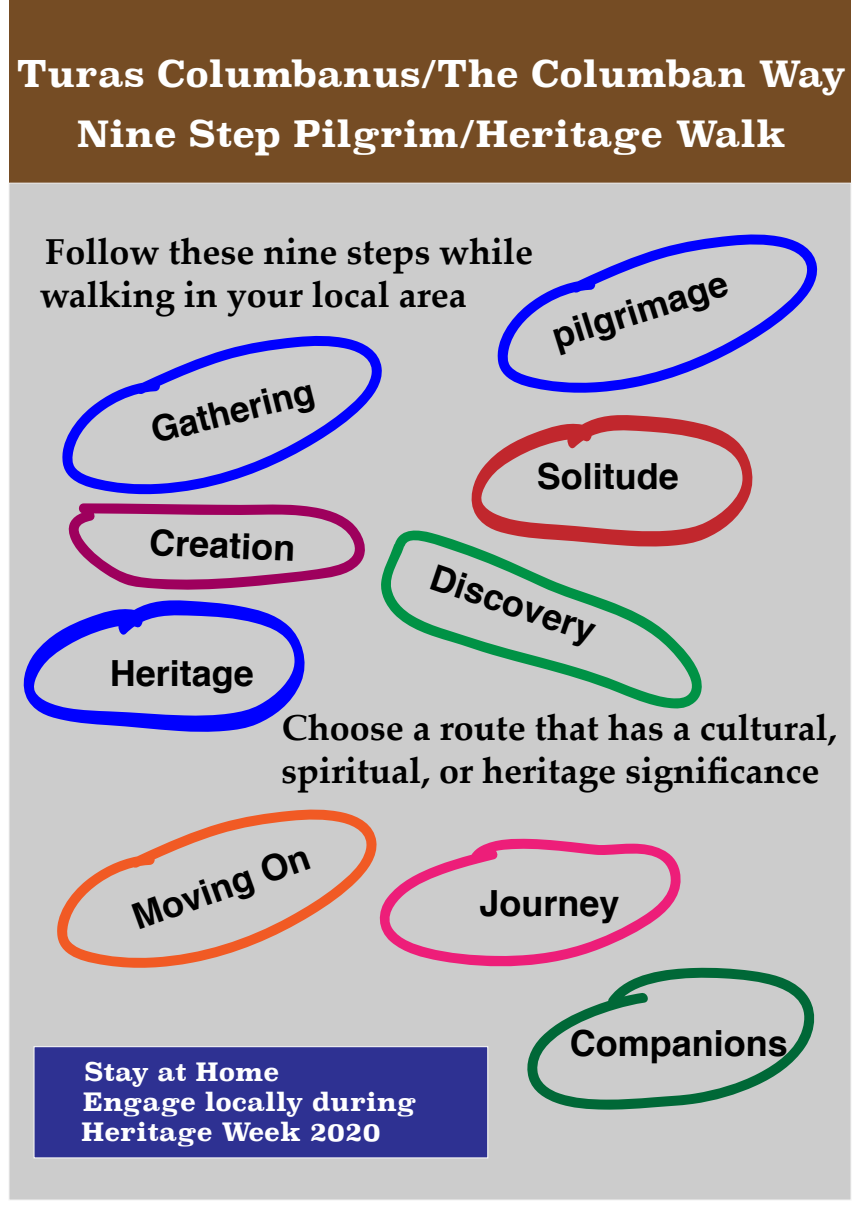
<style>
.page{position:relative;width:860px;height:1209px;background:#fff}
.page>*{position:absolute;margin:0;border:0;box-sizing:border-box;transform-origin:0 0}
.t1{font:700 36px/43.2px "Palatino Linotype";color:#000}
.t2{font:700 36px "Helvetica";color:#000}
.t3{font:700 36px/60.5px "Superclarendon";color:#fff;text-align:center}
.t4{font:700 25.2px/30.2px "Superclarendon";color:#fff}
</style>
<div class="page">
<div style="left:9px;top:0;width:842px;height:183px;background:#754c24"></div>
<div style="left:8px;top:183px;width:843px;height:1017px;background:#ccc;border:1px solid #f2f2f2"></div>
<svg style="left:497px;top:234px;width:321px;height:159px"></svg>
<svg style="left:471px;top:415px;width:282px;height:125px"></svg>
<svg style="left:23px;top:600px;width:282px;height:132px"></svg>
<svg style="left:379px;top:838px;width:302px;height:129px"></svg>
<svg style="left:62px;top:335px;width:320px;height:160px"></svg>
<svg style="left:381px;top:527px;width:322px;height:181px"></svg>
<svg style="left:57px;top:809px;width:320px;height:159px"></svg>
<svg style="left:527px;top:967px;width:288px;height:142px"></svg>
<svg style="left:68px;top:503px;width:297px;height:87px"></svg>
<div style="left:33px;top:1046px;width:455px;height:112px;background:#2e3192;border:1px solid #f2f2f2"></div>
<p class="t3" style="left:17px;top:43px;width:831px">Turas Columbanus/The Columban Way<br>Nine Step Pilgrim/Heritage Walk</p>
<p class="t1" style="left:40px;top:229px;width:495px">Follow these nine steps while walking in your local area</p>
<p class="t2" style="left:148px;top:416px;width:169px;rotate:-14deg">Gathering</p>
<p class="t2" style="left:548px;top:322px;width:184px;rotate:-17deg">pilgrimage</p>
<p class="t2" style="left:150px;top:527px;width:148px;rotate:2deg">Creation</p>
<p class="t2" style="left:110px;top:658px;width:146px">Heritage</p>
<p class="t2" style="left:537px;top:461px;width:144px">Solitude</p>
<p class="t2" style="left:437px;top:561px;width:174px;rotate:19deg">Discovery</p>
<p class="t1" style="left:281px;top:704px;width:557px">Choose a route that has a cultural, spiritual, or heritage significance</p>
<p class="t2" style="left:128px;top:904px;width:187px;rotate:-20deg">Moving On</p>
<p class="t4" style="left:81px;top:1056px;width:337px">Stay at Home<br>Engage locally during<br>Heritage Week 2020</p>
<p class="t2" style="left:479px;top:888px;width:142px">Journey</p>
<p class="t2" style="left:570px;top:1028px;width:220px">Companions</p>
</div>
